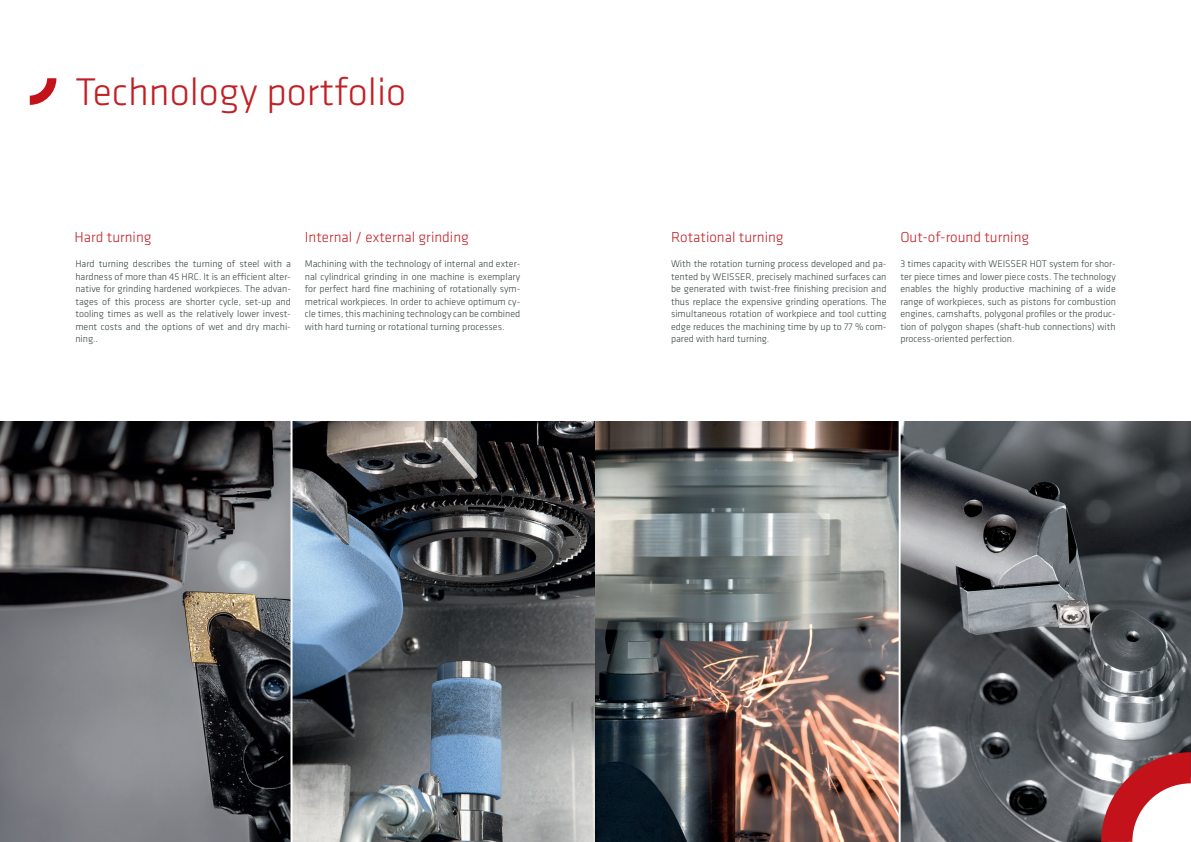
<style>
.page{position:relative;width:1191px;height:842px;background:#fff}
.page>*{position:absolute;margin:0;border:0;box-sizing:border-box;transform-origin:0 0}
.t1{font:300 40px "Klavika";color:#c22025}
.t2{font:300 15px "Klavika";color:#c22025}
.t3{font:300 10px/12.5px "Klavika";color:#374343;text-align:justify}
</style>
<div class="page">
<img style="left:0;top:421px;width:1191px;height:421px">
<hr style="left:290px;top:421px;width:2px;height:421px;background:#fff">
<hr style="left:898px;top:421px;width:2px;height:421px;background:#fff">
<svg style="left:30px;top:78px;width:26px;height:27px"></svg>
<svg style="left:1101px;top:752px;width:90px;height:90px"></svg>
<h1 class="t1" style="left:75px;top:67px;width:332px">Technology portfolio</h1>
<h2 class="t2" style="left:75px;top:228px;width:78px">Hard turning</h2>
<p class="t3" style="left:75px;top:258px;width:217px">Hard turning describes the turning of steel with a hardness of more than 45 HRC. It is an efficient alter&shy;native for grinding hardened workpieces. The advan&shy;tages of this process are shorter cycle, set-up and tooling times as well as the relatively lower invest&shy;ment costs and the options of wet and dry machi&shy;ning..</p>
<h2 class="t2" style="left:305px;top:228px;width:165px">Internal / external grinding</h2>
<p class="t3" style="left:305px;top:258px;width:217px">Machining with the technology of internal and exter&shy;nal cylindrical grinding in one machine is exemplary for perfect hard fine machining of rotationally sym&shy;metrical workpieces. In order to achieve optimum cy&shy;cle times, this machining technology can be combined with hard turning or rotational turning processes.</p>
<h2 class="t2" style="left:671px;top:228px;width:114px">Rotational turning</h2>
<p class="t3" style="left:671px;top:258px;width:217px">With the rotation turning process developed and pa&shy;tented by WEISSER, precisely machined surfaces can be generated with twist-free finishing precision and thus replace the expensive grinding operations. The simultaneous rotation of workpiece and tool cutting edge reduces the machining time by up to 77 % com&shy;pared with hard turning.</p>
<h2 class="t2" style="left:900px;top:228px;width:130px">Out-of-round turning</h2>
<p class="t3" style="left:900px;top:258px;width:217px">3 times capacity with WEISSER HOT system for shor&shy;ter piece times and lower piece costs. The technology enables the highly productive machining of a wide range of workpieces, such as pistons for combustion engines, camshafts, polygonal profiles or the produc&shy;tion of polygon shapes (shaft-hub connections) with process-oriented perfection.</p>
</div>
